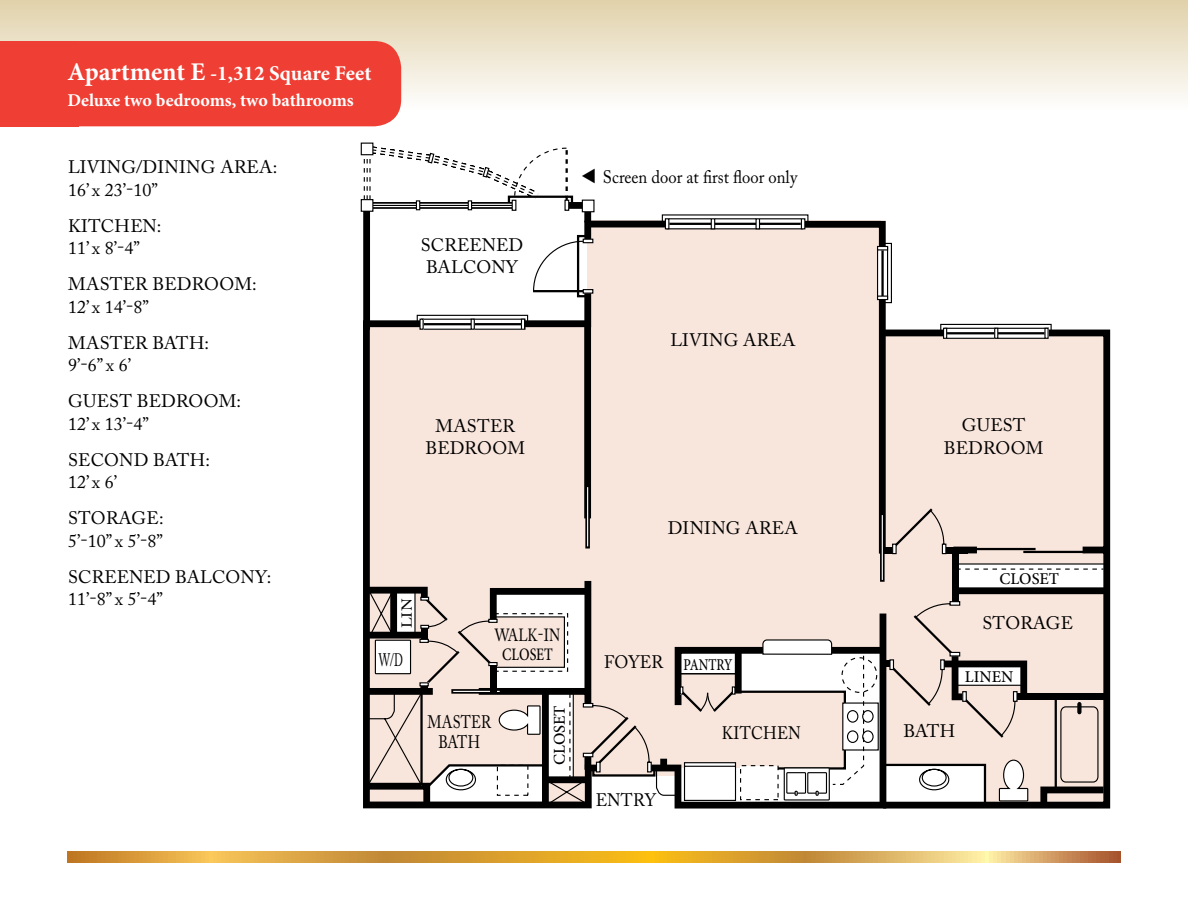
<style>
.page{position:relative;width:1188px;height:918px;background:#fff}
.page>*{position:absolute;margin:0;border:0;box-sizing:border-box;transform-origin:0 0}
.t1{font:700 21px "Minion Pro";color:#fff}
.t2{font:18px/22.5px "Adobe Caslon Pro";letter-spacing:.015em;color:#000}
.t3{font:700 18px "Minion Pro";color:#fff}
.t4{font:18px "Adobe Caslon Pro";letter-spacing:.015em;color:#000;scale:.92 1}
.t5{font:18px "Adobe Caslon Pro";letter-spacing:.015em;color:#000;scale:.94 1}
.t6{font:18px/19.5px "Adobe Caslon Pro";letter-spacing:.015em;color:#000;text-align:center;scale:.8 1}
.t7{font:18px "Adobe Caslon Pro";letter-spacing:.015em;color:#000;scale:.89 1}
.t8{font:18px "Adobe Caslon Pro";letter-spacing:.015em;color:#000;scale:.6 1}
.t9{font:17.55px "Adobe Caslon Pro";color:#000;scale:.8 1}
.t10{font:500 17.55px "Minion Pro";letter-spacing:-.005em;color:#000;scale:.8 1}
.t11{font:500 16.5px "Minion Pro";color:#000}
.t12{font:500 16.5px "Minion Pro";color:#000;scale:.79 1}
.t13{font:14.4px "Adobe Caslon Pro";color:#000;scale:1.12 1}
.s1{font-size:25.5px}
</style>
<div class="page">
<div style="left:0;top:0;width:1188px;height:110px;background:linear-gradient(to bottom,#e1d1aa,#fefefd)"></div>
<svg style="left:68px;top:851px;width:1053px;height:12px;background:#dca643"></svg>
<div style="left:27px;top:41px;width:374px;height:85px;background:#ef3e33;border-radius:27px"></div>
<div style="left:0;top:41px;width:78px;height:85px;background:#ef3e33"></div>
<div style="left:588px;top:220px;width:293px;height:555px;background:#f8e5dc"></div>
<svg style="left:881px;top:327px;width:229px;height:260px;background:#e9d9d1"></svg>
<svg style="left:880px;top:560px;width:5px;height:22px"></svg>
<hr style="left:882px;top:515px;width:1px;height:65px;background:#fff">
<svg style="left:719px;top:220px;width:69px;height:7px"></svg>
<div style="left:662px;top:214px;width:146px;height:11px;border:1px solid #000"></div>
<div style="left:756px;top:218px;width:4px;height:11px;border:1px solid #000"></div>
<div style="left:946px;top:547px;width:21px;height:6px;background:#000"></div>
<svg style="left:363px;top:330px;width:229px;height:478px;background:#e7d5cd"></svg>
<div style="left:361px;top:199px;width:12px;height:13px;border:1px solid #000"></div>
<svg style="left:947px;top:330px;width:97px;height:7px"></svg>
<div style="left:944px;top:328px;width:105px;height:11px;border:1px solid #000"></div>
<svg style="left:788px;top:217px;width:159px;height:343px"></svg>
<div style="left:943px;top:328px;width:4px;height:11px;border:1px solid #000"></div>
<div style="left:1044px;top:328px;width:5px;height:11px;border:1px solid #000"></div>
<div style="left:940px;top:324px;width:112px;height:10px;border:1px solid #000"></div>
<div style="left:994px;top:328px;width:4px;height:11px;border:1px solid #000"></div>
<div style="left:878px;top:247px;width:10px;height:52px;background:#fff"></div>
<div style="left:877px;top:247px;width:11px;height:53px;border:1px solid #000"></div>
<div style="left:877px;top:246px;width:11px;height:4px;border:1px solid #000"></div>
<div style="left:877px;top:296px;width:11px;height:4px;border:1px solid #000"></div>
<hr style="left:881px;top:250px;width:3px;height:46px;background:#000">
<div style="left:882px;top:243px;width:10px;height:60px;border:1px solid #000"></div>
<div style="left:952px;top:550px;width:6px;height:52px;background:#000"></div>
<hr style="left:1023px;top:551px;width:63px;height:2px;background:#000">
<hr style="left:956px;top:563px;width:149px;height:2px;background:#000">
<svg style="left:958px;top:569px;width:145px;height:1px"></svg>
<div style="left:361px;top:143px;width:12px;height:12px;border:1px solid #000"></div>
<svg style="left:367px;top:587px;width:743px;height:222px"></svg>
<svg style="left:363px;top:143px;width:356px;height:187px"></svg>
<p class="t1" style="left:68px;top:59px;width:306px"><span class="s1">Apartment E</span> -1,312 Square Feet</p>
<p class="t3" style="left:68px;top:87px;width:288px">Deluxe two bedrooms, two bathrooms</p>
<p class="t2" style="left:68px;top:156px;width:211px">LIVING/DINING AREA:<br>16’ x 23’-10”</p>
<p class="t2" style="left:68px;top:214px;width:95px">KITCHEN:<br>11’ x 8’-4”</p>
<p class="t2" style="left:68px;top:273px;width:190px">MASTER BEDROOM:<br>12’ x 14’-8”</p>
<p class="t2" style="left:68px;top:331px;width:143px">MASTER BATH:<br>9’-6” x 6’</p>
<p class="t2" style="left:68px;top:390px;width:175px">GUEST BEDROOM:<br>12’ x 13’-4”</p>
<p class="t2" style="left:68px;top:448px;width:143px">SECOND BATH:<br>12’ x 6’</p>
<p class="t2" style="left:68px;top:507px;width:97px">STORAGE:<br>5’-10” x 5’-8”</p>
<p class="t2" style="left:68px;top:565px;width:205px">SCREENED BALCONY:<br>11’-8” x 5’-4”</p>
<p class="t2" style="left:421px;top:233px;width:104px">SCREENED<br>BALCONY</p>
<p class="t4" style="left:603px;top:166px;width:213px">Screen door at first floor only</p>
<p class="t2" style="left:671px;top:328px;width:127px">LIVING AREA</p>
<p class="t2" style="left:425px;top:414px;width:101px;text-align:center">MASTER<br>BEDROOM</p>
<p class="t2" style="left:944px;top:414px;width:101px;text-align:center">GUEST<br>BEDROOM</p>
<p class="t2" style="left:668px;top:516px;width:132px">DINING AREA</p>
<p class="t13" style="left:398px;top:628px;width:28px;rotate:-90deg">LIN</p>
<p class="t8" style="left:379px;top:649px;width:41px">W/D</p>
<p class="t11" style="left:999px;top:568px;width:61px">CLOSET</p>
<p class="t9" style="left:495px;top:624px;width:84px">WALK-IN</p>
<p class="t10" style="left:502px;top:642px;width:65px">CLOSET</p>
<p class="t5" style="left:604px;top:651px;width:64px">FOYER</p>
<p class="t12" style="left:683px;top:653px;width:63px">PANTRY</p>
<p class="t11" style="left:549px;top:765px;width:61px;rotate:-90deg">CLOSET</p>
<p class="t6" style="left:427px;top:712px;width:81px">MASTER<br>BATH</p>
<p class="t2" style="left:903px;top:719px;width:53px">BATH</p>
<p class="t7" style="left:722px;top:722px;width:90px">KITCHEN</p>
<p class="t2" style="left:983px;top:611px;width:92px">STORAGE</p>
<p class="t11" style="left:965px;top:665px;width:50px">LINEN</p>
<p class="t5" style="left:596px;top:789px;width:66px">ENTRY</p>
</div>
